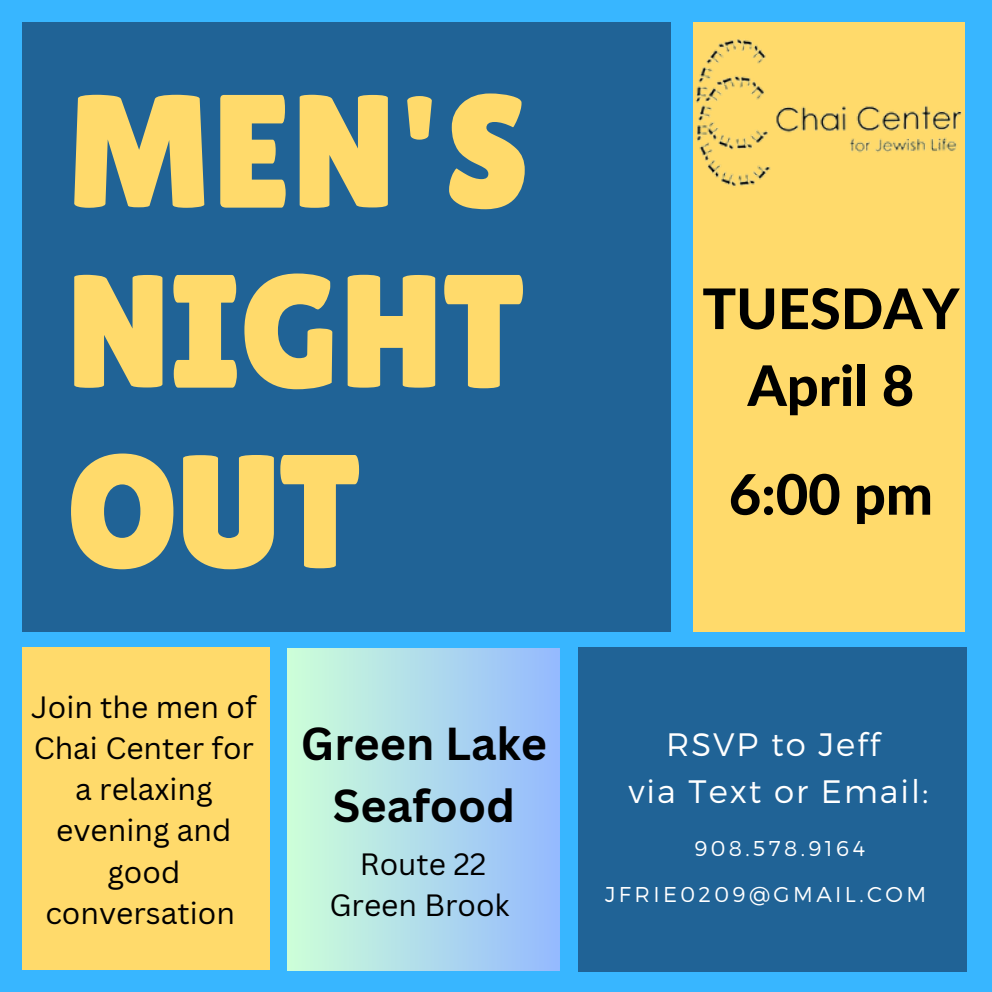
<style>
.page{position:relative;width:992px;height:992px;background:#38b6ff}
.page>*{position:absolute;margin:0;border:0;box-sizing:border-box;transform-origin:0 0}
.t1{font:161px/180px "Lilita One";color:#ffda6b;text-align:justify}
.t2{font:800 56px "Lato Latin";color:#000}
.t3{font:700 45px/62px "Canva Sans";color:#000;text-align:center}
.t4{font:300 32.5px/47px "Montserrat";letter-spacing:.06em;color:#fff;text-align:center}
.t5{font:30px/41.2px "Canva Sans";color:#000;text-align:center}
.t6{font:300 21.5px "Montserrat";letter-spacing:.16em;color:#fff}
</style>
<div class="page">
<div style="left:22px;top:23px;width:649px;height:609px;background:#206396"></div>
<div style="left:693px;top:23px;width:272px;height:609px;background:#ffda6b"></div>
<div style="left:578px;top:647px;width:388px;height:324px;background:#206396"></div>
<div style="left:22px;top:647px;width:248px;height:323px;background:#ffda6b"></div>
<div style="left:287px;top:648px;width:272px;height:323px;background:linear-gradient(to right,#cdffd8,#95bafe)"></div>
<img style="left:695px;top:39px;width:267px;height:148px">
<p class="t1" style="left:66px;top:61px;width:465px">MEN'S NIGHT OUT</p>
<p class="t5" style="left:31px;top:685px;width:227px">Join the men of<br>Chai Center for a relaxing evening and good conversation</p>
<p class="t3" style="left:301px;top:711px;width:248px">Green Lake<br>Seafood</p>
<h5 class="t5" style="left:329px;top:842px;width:182px">Route 22<br>Green Brook</h5>
<h3 class="t2" style="left:702px;top:284px;width:258px">TUESDAY</h3>
<h3 class="t2" style="left:747px;top:361px;width:168px">April 8</h3>
<h1 class="t2" style="left:729px;top:470px;width:206px">6:00 pm</h1>
<p class="t4" style="left:628px;top:719px;width:301px">RSVP to Jeff<br>via Text or Email:</p>
<p class="t6" style="left:694px;top:834px;width:172px">908.578.9164</p>
<h2 class="t6" style="left:605px;top:880px;width:323px">JFRIE0209@GMAIL.COM</h2>
</div>
